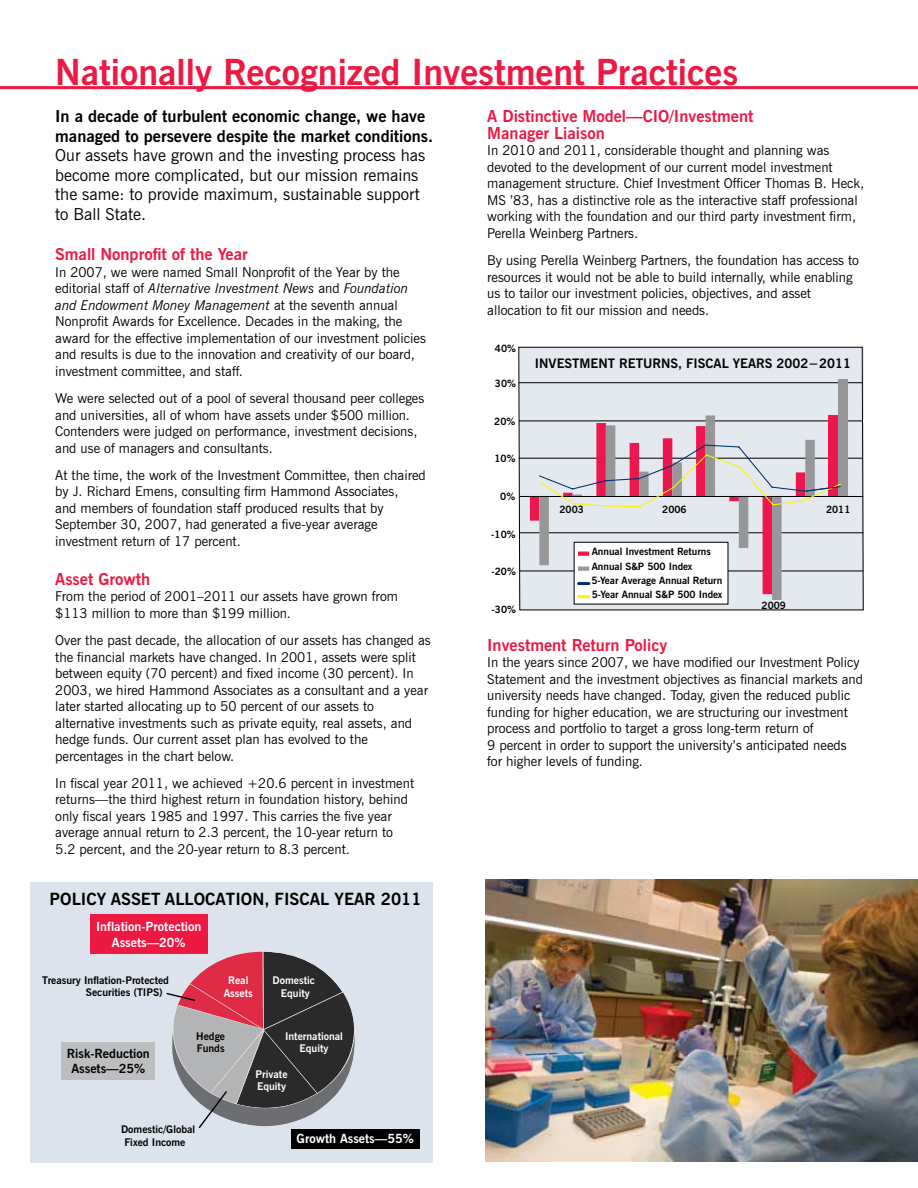
<style>
.page{position:relative;width:918px;height:1188px;background:#fff}
.page>*{position:absolute;margin:0;border:0;box-sizing:border-box;transform-origin:0 0}
.t1{font:700 36px "News Gothic BT";color:#ed1943}
.t2{font:700 16.8px "News Gothic BT";color:#000}
.t3{font:16.5px/19.5px "News Gothic BT";color:#000}
.t4{font:700 16.5px/16.5px "News Gothic BT";color:#ed1943}
.t5{font:700 16.5px/19.5px "News Gothic BT";color:#000}
.t6{font:13.5px/16.5px "News Gothic BT";color:#000}
.t7{font:700 13.05px "News Gothic BT";color:#010101}
.t8{font:700 12.6px/15.1px "News Gothic BT";color:#fff;text-align:center}
.t9{font:700 12.6px/15.1px "News Gothic BT";color:#010101;text-align:center}
.t10{font:700 10.5px/12.6px "News Gothic BT";color:#000}
.t11{font:700 10.5px/12.6px "News Gothic BT";color:#fff;text-align:center}
.t12{font:700 10.5px/12.6px "News Gothic BT";color:#010101}
.t13{font:700 10.05px/15px "News Gothic BT";color:#000}
.t14{font:700 10.05px "News Gothic BT";color:#010101}
.s1{font-style:italic}
</style>
<div class="page">
<hr style="left:0;top:86px;width:918px;height:3px;background:#ed1943">
<div style="left:30px;top:882px;width:403px;height:280px;background:#dde3ec"></div>
<div style="left:291px;top:1129px;width:129px;height:19px;background:#000"></div>
<div style="left:62px;top:1042px;width:93px;height:38px;background:#bcbec0"></div>
<div style="left:90px;top:914px;width:118px;height:40px;background:#ed1943"></div>
<svg style="left:166px;top:951px;width:189px;height:177px"></svg>
<svg style="left:518px;top:346px;width:346px;height:265px;background:#d7d8de"></svg>
<div style="left:574px;top:542px;width:155px;height:63px;background:#fff;border:1px solid #000"></div>
<svg style="left:578px;top:552px;width:11px;height:4px"></svg>
<svg style="left:578px;top:567px;width:11px;height:4px"></svg>
<svg style="left:579px;top:582px;width:10px;height:3px"></svg>
<svg style="left:579px;top:595px;width:10px;height:3px"></svg>
<div style="left:829px;top:415px;width:9px;height:81px;background:#ed174f"></div>
<div style="left:838px;top:379px;width:10px;height:117px;background:#979799"></div>
<svg style="left:538px;top:444px;width:304px;height:64px;background:#d0b7bf"></svg>
<img style="left:486px;top:880px;width:431px;height:282px">
<h1 class="t1" style="left:55px;top:51px;width:685px">N ationally Recognized I nvestment Practices</h1>
<p class="t5" style="left:55px;top:107px;width:379px">I n a decade of turbulent economic change, we have managed to persevere despite the market conditions.</p>
<p class="t3" style="left:55px;top:146px;width:372px">Our assets have grown and the investing process has become more complicated, but our mission remains the same: to provide maximum, sustainable support to Ball State.</p>
<p class="t4" style="left:55px;top:246px;width:194px">Small Nonprofit of the Year</p>
<p class="t6" style="left:55px;top:264px;width:372px">In 2007, we were named Small Nonprofit of the Year by the editorial staff of <span class="s1">Alternative Investment News</span> and <span class="s1">Foundation and Endowment Money Management</span> at the seventh annual Nonprofit Awards for Excellence. Decades in the making, the award for the effective implementation of our investment policies and results is due to the innovation and creativity of our board, investment committee, and staff.</p>
<p class="t6" style="left:55px;top:390px;width:371px">We were selected out of a pool of several thousand peer colleges and universities, all of whom have assets under $500 million.<br>Contenders were judged on performance, investment decisions, and use of managers and consultants.</p>
<p class="t6" style="left:55px;top:467px;width:372px">At the time, the work of the Investment Committee, then chaired by J. Richard Emens, consulting firm Hammond Associates,<br>and members of foundation staff produced results that by September 30, 2007, had generated a five-year average investment return of 17 percent.</p>
<p class="t4" style="left:55px;top:571px;width:96px">Asset Growth</p>
<p class="t6" style="left:55px;top:588px;width:344px">From the period of 2001–2011 our assets have grown from $113 million to more than $199 million.</p>
<p class="t6" style="left:55px;top:632px;width:377px">Over the past decade, the allocation of our assets has changed as the financial markets have changed. In 2001, assets were split between equity (70 percent) and fixed income (30 percent). In 2003, we hired Hammond Associates as a consultant and a year later started allocating up to 50 percent of our assets to alternative investments such as private equity, real assets, and hedge funds. Our current asset plan has evolved to the percentages in the chart below.</p>
<p class="t6" style="left:55px;top:775px;width:360px">In fiscal year 2011, we achieved +20.6 percent in investment returns—the third highest return in foundation history, behind only fiscal years 1985 and 1997. This carries the five year average annual return to 2.3 percent, the 10-year return to 5.2 percent, and the 20-year return to 8.3 percent.</p>
<p class="t4" style="left:487px;top:108px;width:268px">A Distinctive Model—CIO/I nvestment<br>Manager Liaison</p>
<p class="t6" style="left:487px;top:142px;width:378px">In 2010 and 2011, considerable thought and planning was devoted to the development of our current model investment management structure. Chief Investment Officer Thomas B. Heck, MS ’83, has a distinctive role as the interactive staff professional working with the foundation and our third party investment firm, Perella Weinberg Partners.</p>
<p class="t6" style="left:487px;top:252px;width:373px">By using Perella Weinberg Partners, the foundation has access to resources it would not be able to build internally, while enabling us to tailor our investment policies, objectives, and asset allocation to fit our mission and needs.</p>
<p class="t14" style="left:495px;top:342px;width:23px">40%</p>
<p class="t7" style="left:535px;top:355px;width:318px">INVESTMENT RETURNS, FISCAL YEARS 2002−2011</p>
<p class="t14" style="left:495px;top:378px;width:23px">30%</p>
<p class="t14" style="left:494px;top:415px;width:23px">20%</p>
<p class="t14" style="left:495px;top:453px;width:23px">10%</p>
<p class="t14" style="left:500px;top:490px;width:16px">0%</p>
<p class="t14" style="left:491px;top:528px;width:26px">-10%</p>
<p class="t14" style="left:492px;top:565px;width:26px">-20%</p>
<p class="t14" style="left:560px;top:503px;width:26px">2003</p>
<p class="t14" style="left:662px;top:503px;width:26px">2006</p>
<p class="t14" style="left:826px;top:503px;width:26px">2011</p>
<p class="t13" style="left:592px;top:544px;width:121px">Annual Investment Returns<br>Annual S&amp;P 500 Index</p>
<p class="t13" style="left:592px;top:574px;width:132px;line-height:14px">5-Year Average Annual Return<br>5-Year Annual S&amp;P 500 Index</p>
<p class="t14" style="left:762px;top:599px;width:26px">2009</p>
<p class="t14" style="left:492px;top:603px;width:26px">-30%</p>
<p class="t4" style="left:487px;top:636px;width:182px">I nvestment Return Policy</p>
<p class="t6" style="left:487px;top:654px;width:377px">In the years since 2007, we have modified our Investment Policy Statement and the investment objectives as financial markets and university needs have changed. Today, given the reduced public funding for higher education, we are structuring our investment process and portfolio to target a gross long-term return of<br>9 percent in order to support the university’s anticipated needs for higher levels of funding.</p>
<p class="t2" style="left:50px;top:888px;width:374px">POLICY ASSET ALLOCATION, FISCAL YEAR 2011</p>
<p class="t8" style="left:96px;top:919px;width:107px">Inflation-Protection<br>Assets—20%</p>
<p class="t10" style="left:86px;top:973px;width:85px;text-indent:-44px">Treasury Inflation-Protected<br>Securities (TIPS)</p>
<p class="t11" style="left:224px;top:974px;width:31px">Real<br>Assets</p>
<p class="t11" style="left:273px;top:974px;width:44px">Domestic<br>Equity</p>
<p class="t9" style="left:67px;top:1046px;width:85px">Risk-Reduction<br>Assets—25%</p>
<p class="t12" style="left:196px;top:1030px;width:30px">Hedge<br>Funds</p>
<p class="t10" style="left:124px;top:1123px;width:72px;text-indent:-3px">Domestic/Global<br>Fixed Income</p>
<p class="t11" style="left:285px;top:1030px;width:59px">International<br>Equity</p>
<p class="t11" style="left:256px;top:1068px;width:34px;text-align:left">Private<br>Equity</p>
<p class="t8" style="left:297px;top:1131px;width:119px">Growth Assets—55%</p>
</div>
